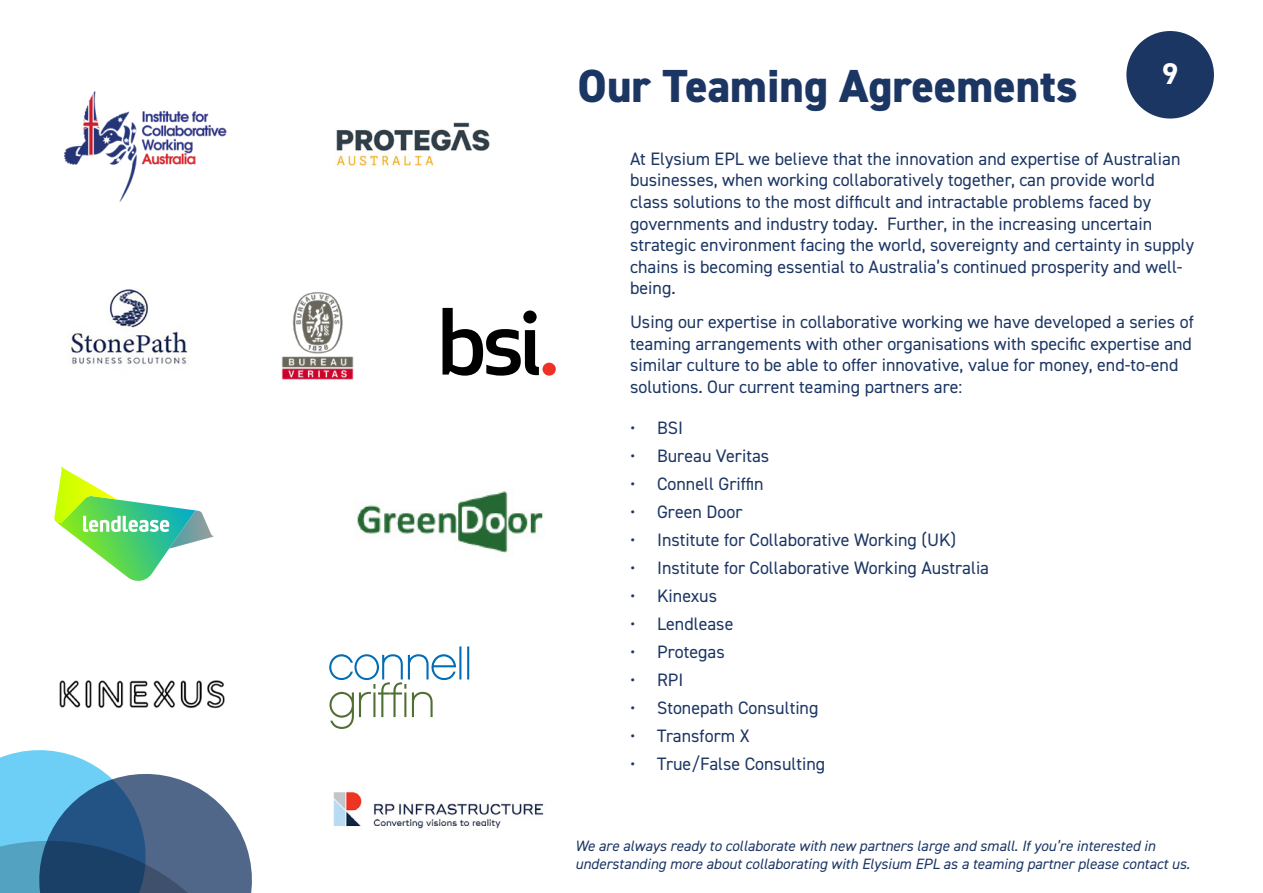
<style>
.page{position:relative;width:1263px;height:893px;background:#fff}
.page>*{position:absolute;margin:0;border:0;box-sizing:border-box;transform-origin:0 0}
.t1{font:800 46.5px "DIN2014";color:#1c3664}
.t2{font:700 30px "DIN2014";color:#fff}
.t3{font:18px/21.6px "DIN2014";color:#1c3664}
.t4{font:italic 15px/18px "DIN2014";color:#1c3664}
</style>
<div class="page">
<div style="left:1126px;top:31px;width:88px;height:88px;background:#1c3664;border-radius:50%"></div>
<svg style="left:0;top:750px;width:252px;height:143px"></svg>
<img style="left:357px;top:491px;width:186px;height:62px">
<img style="left:68px;top:289px;width:120px;height:75px">
<img style="left:64px;top:91px;width:163px;height:111px">
<img style="left:281px;top:292px;width:73px;height:88px">
<svg style="left:54px;top:466px;width:160px;height:115px"></svg>
<svg style="left:329px;top:646px;width:140px;height:83px"></svg>
<img style="left:336px;top:122px;width:154px;height:46px">
<img style="left:59px;top:680px;width:166px;height:29px">
<img style="left:334px;top:792px;width:210px;height:37px">
<svg style="left:442px;top:308px;width:97px;height:68px"></svg>
<div style="left:542px;top:363px;width:14px;height:13px;background:#ee3124;border-radius:50%"></div>
<h1 class="t1" style="left:578px;top:55px;width:501px">Our Teaming Agreements</h1>
<h2 class="t2" style="left:1162px;top:54px;width:18px">9</h2>
<p class="t3" style="left:630px;top:147px;width:565px">At Elysium EPL we believe that the innovation and expertise of Australian businesses, when working collaboratively together, can provide world class solutions to the most difficult and intractable problems faced by governments and industry today. Further, in the increasing uncertain strategic environment facing the world, sovereignty and certainty in supply chains is becoming essential to Australia’s continued prosperity and well&shy;being.</p>
<p class="t3" style="left:630px;top:311px;width:565px">Using our expertise in collaborative working we have developed a series of teaming arrangements with other organisations with specific expertise and similar culture to be able to offer innovative, value for money, end-to-end solutions. Our current teaming partners are:</p>
<p class="t3" style="left:630px;top:417px;width:54px">• BSI</p>
<p class="t3" style="left:630px;top:445px;width:141px">• Bureau Veritas</p>
<p class="t3" style="left:630px;top:473px;width:135px">• Connell Griffin</p>
<p class="t3" style="left:630px;top:501px;width:114px">• Green Door</p>
<p class="t3" style="left:630px;top:529px;width:328px">• Institute for Collaborative Working (UK)</p>
<p class="t3" style="left:630px;top:557px;width:361px">• Institute for Collaborative Working Australia</p>
<p class="t3" style="left:630px;top:584px;width:89px">• Kinexus</p>
<p class="t3" style="left:630px;top:612px;width:105px">• Lendlease</p>
<p class="t3" style="left:630px;top:640px;width:96px">• Protegas</p>
<p class="t3" style="left:630px;top:668px;width:55px">• RPI</p>
<p class="t3" style="left:630px;top:696px;width:190px">• Stonepath Consulting</p>
<p class="t3" style="left:630px;top:724px;width:121px">• Transform X</p>
<p class="t3" style="left:630px;top:752px;width:197px">• True/False Consulting</p>
<p class="t4" style="left:575px;top:836px;width:616px">We are always ready to collaborate with new partners large and small. If you’re interested in understanding more about collaborating with Elysium EPL as a teaming partner please contact us.</p>
</div>
